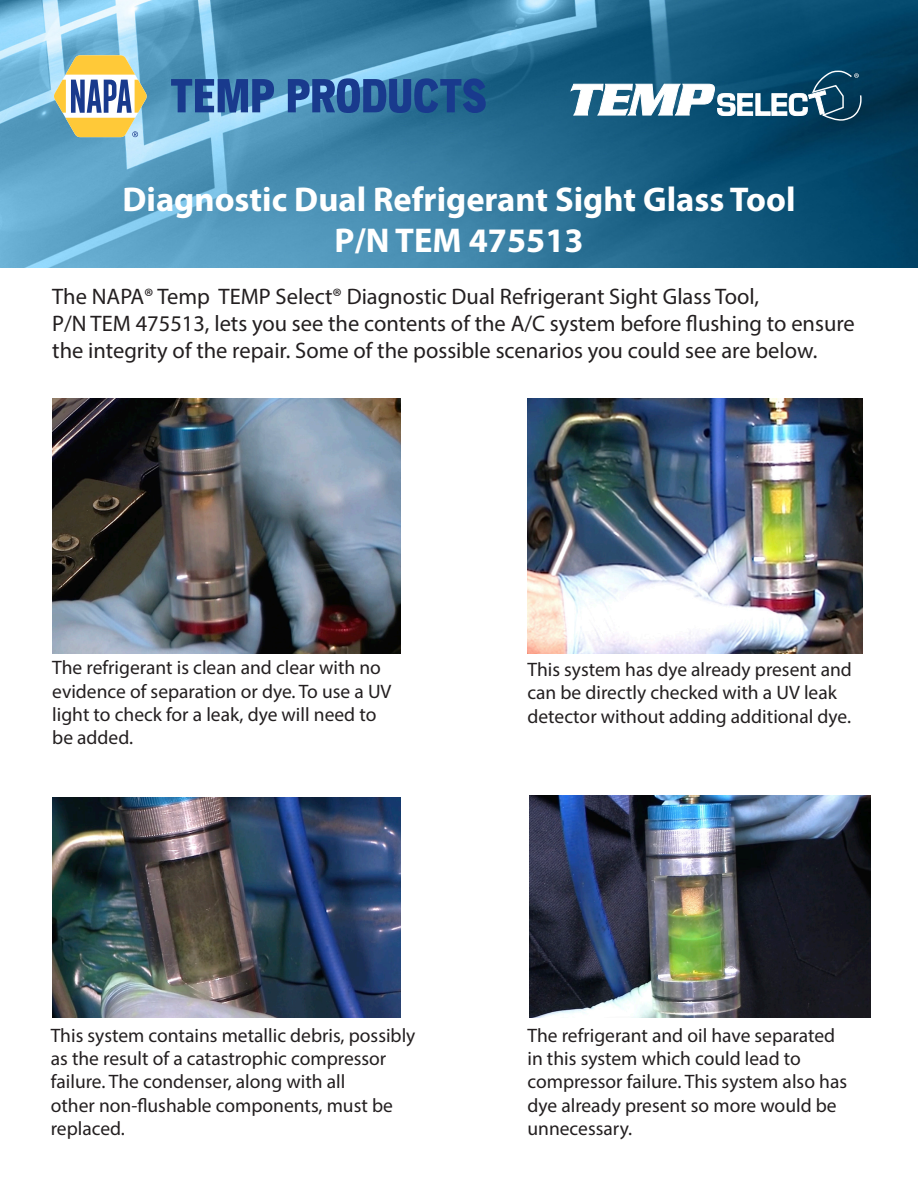
<style>
.page{position:relative;width:918px;height:1188px;background:#fff}
.page>*{position:absolute;margin:0;border:0;box-sizing:border-box;transform-origin:0 0}
.t1{font:700 34.5px "Myriad Pro";color:#fff}
.t2{font:22.5px/27px "Myriad Pro";color:#231f20}
.t3{font:19.5px/23.4px "Myriad Pro";color:#231f20}
</style>
<div class="page">
<img style="left:0;top:0;width:918px;height:267px">
<img style="left:527px;top:399px;width:335px;height:255px">
<img style="left:52px;top:399px;width:349px;height:255px">
<img style="left:52px;top:797px;width:349px;height:221px">
<img style="left:529px;top:795px;width:341px;height:223px">
<svg style="left:54px;top:55px;width:93px;height:82px"></svg>
<svg style="left:171px;top:79px;width:103px;height:33px;background:#3966a6"></svg>
<svg style="left:288px;top:78px;width:198px;height:35px;background:#2a5a9a"></svg>
<svg style="left:571px;top:70px;width:291px;height:51px"></svg>
<p class="t1" style="left:122px;top:177px;width:675px">Diagnostic Dual Refrigerant Sight Glass Tool</p>
<p class="t1" style="left:334px;top:218px;width:251px">P/N TEM 475513</p>
<p class="t2" style="left:52px;top:282px;width:708px">The NAPA® Temp TEMP Select® Diagnostic Dual Refrigerant Sight Glass Tool,</p>
<p class="t2" style="left:52px;top:309px;width:804px">P/N TEM 475513, lets you see the contents of the A/C system before flushing to ensure the integrity of the repair. Some of the possible scenarios you could see are below.</p>
<p class="t3" style="left:52px;top:656px;width:341px">The refrigerant is clean and clear with no evidence of separation or dye. To use a UV light to check for a leak, dye will need to be added.</p>
<p class="t3" style="left:527px;top:657px;width:326px">This system has dye already present and can be directly checked with a UV leak detector without adding additional dye.</p>
<p class="t3" style="left:51px;top:1023px;width:366px">This system contains metallic debris, possibly as the result of a catastrophic compressor failure. The condenser, along with all<br>other non-flushable components, must be replaced.</p>
<p class="t3" style="left:527px;top:1023px;width:321px">The refrigerant and oil have separated in this system which could lead to compressor failure. This system also has dye already present so more would be unnecessary.</p>
</div>
